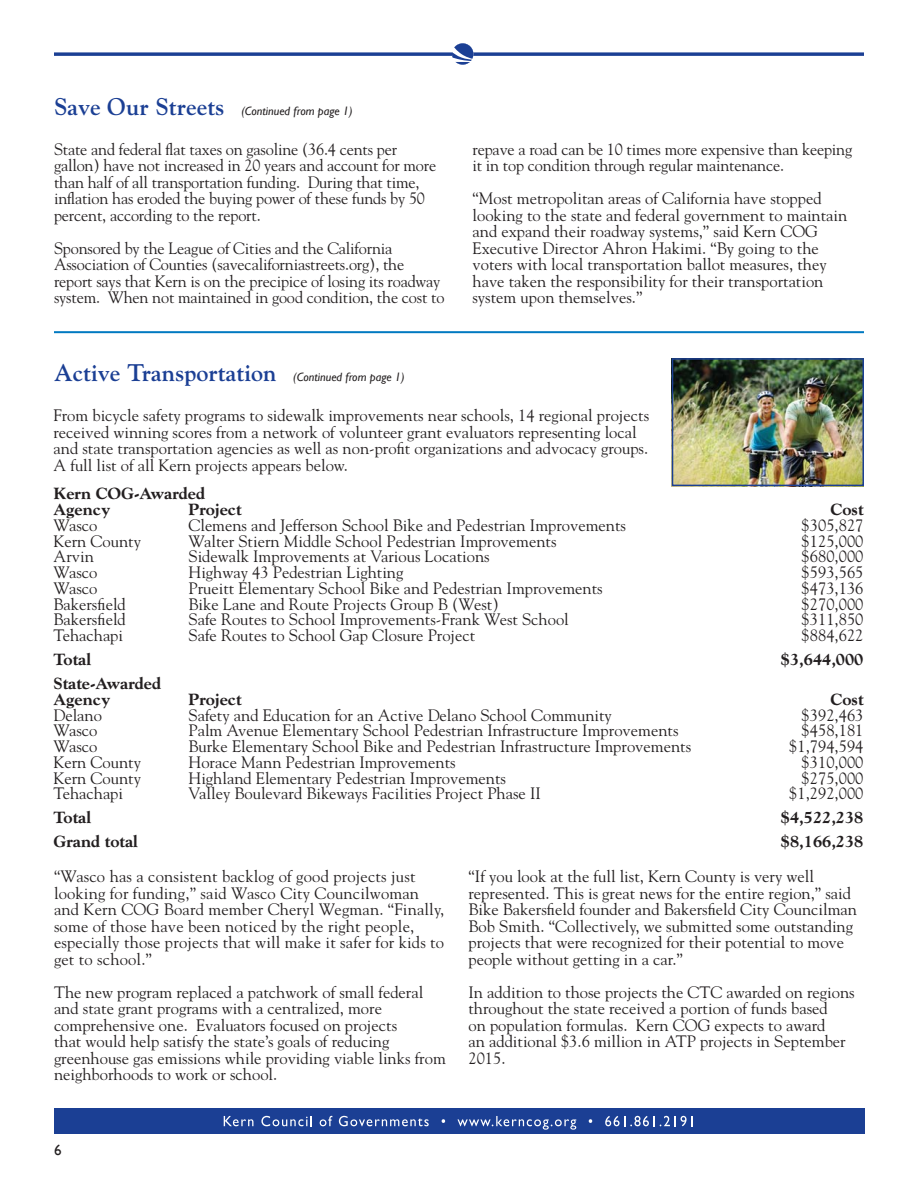
<style>
.page{position:relative;width:918px;height:1188px;background:#fff}
.page>*{position:absolute;margin:0;border:0;box-sizing:border-box;transform-origin:0 0}
.t1{font:700 24px "Goudy";color:#1b3f94}
.t2{font:16.5px/16.5px "Goudy";color:#231f20}
.t3{font:800 16.5px/15.8px "Goudy";color:#231f20}
.t4{font:15px "Gill Sans";color:#231f20}
.t5{font:italic 12px "Gill Sans";color:#231f20}
</style>
<div class="page">
<div style="left:54px;top:1109px;width:811px;height:25px;background:#1b3f94"></div>
<svg style="left:224px;top:1116px;width:29px;height:10px"></svg>
<svg style="left:261px;top:1116px;width:51px;height:10px"></svg>
<svg style="left:320px;top:1116px;width:12px;height:10px"></svg>
<svg style="left:339px;top:1116px;width:90px;height:10px"></svg>
<svg style="left:442px;top:1119px;width:3px;height:4px"></svg>
<svg style="left:457px;top:1116px;width:119px;height:14px"></svg>
<svg style="left:589px;top:1119px;width:3px;height:4px"></svg>
<svg style="left:605px;top:1116px;width:88px;height:10px"></svg>
<hr style="left:54px;top:53px;width:810px;height:3px;background:#1b3f94">
<svg style="left:452px;top:43px;width:21px;height:22px"></svg>
<hr style="left:54px;top:331px;width:810px;height:2px;background:#0079c1">
<img style="left:675px;top:361px;width:186px;height:122px">
<div style="left:672px;top:358px;width:192px;height:128px;border:2px solid #1b3f94"></div>
<h1 class="t1" style="left:54px;top:97px;width:172px">Save Our Streets</h1>
<p class="t5" style="left:241px;top:104px;width:113px">(Continued from page 1)</p>
<p class="t2" style="left:54px;top:142px;width:384px">State and federal flat taxes on gasoline (36.4 cents per gallon) have not increased in 20 years and account for more than half of all transportation funding. During that time, inflation has eroded the buying power of these funds by 50 percent, according to the report.</p>
<p class="t2" style="left:54px;top:241px;width:392px">Sponsored by the League of Cities and the California Association of Counties (savecaliforniastreets.org), the report says that Kern is on the precipice of losing its roadway system. When not maintained in good condition, the cost to</p>
<p class="t2" style="left:473px;top:142px;width:381px">repave a road can be 10 times more expensive than keeping it in top condition through regular maintenance.</p>
<p class="t2" style="left:472px;top:192px;width:376px">“Most metropolitan areas of California have stopped looking to the state and federal government to maintain and expand their roadway systems,” said Kern COG Executive Director Ahron Hakimi. “By going to the voters with local transportation ballot measures, they have taken the responsibility for their transportation system upon themselves.”</p>
<h1 class="t1" style="left:54px;top:363px;width:224px">Active Transportation</h1>
<p class="t5" style="left:293px;top:370px;width:113px">(Continued from page 1)</p>
<p class="t2" style="left:54px;top:409px;width:597px">From bicycle safety programs to sidewalk improvements near schools, 14 regional projects received winning scores from a network of volunteer grant evaluators representing local and state transportation agencies as well as non-profit organizations and advocacy groups.<br>A full list of all Kern projects appears below.</p>
<p class="t3" style="left:54px;top:487px;width:153px">Kern COG-Awarded<br>Agency</p>
<p class="t3" style="left:189px;top:503px;width:55px">Project</p>
<p class="t3" style="left:831px;top:503px;width:34px">Cost</p>
<p class="t2" style="left:54px;top:518px;width:45px">Wasco</p>
<p class="t2" style="left:189px;top:518px;width:439px">Clemens and Jefferson School Bike and Pedestrian Improvements</p>
<p class="t2" style="left:802px;top:518px;width:63px">$305,827</p>
<p class="t2" style="left:54px;top:534px;width:89px">Kern County</p>
<p class="t2" style="left:189px;top:534px;width:370px">Walter Stiern Middle School Pedestrian Improvements</p>
<p class="t2" style="left:802px;top:534px;width:63px">$125,000</p>
<p class="t2" style="left:54px;top:550px;width:42px">Arvin</p>
<p class="t2" style="left:189px;top:550px;width:303px">Sidewalk Improvements at Various Locations</p>
<p class="t2" style="left:802px;top:550px;width:63px">$680,000</p>
<p class="t2" style="left:54px;top:565px;width:45px">Wasco</p>
<p class="t2" style="left:189px;top:565px;width:216px">Highway 43 Pedestrian Lighting</p>
<p class="t2" style="left:802px;top:565px;width:63px">$593,565</p>
<p class="t2" style="left:54px;top:581px;width:45px">Wasco</p>
<p class="t2" style="left:189px;top:581px;width:416px">Prueitt Elementary School Bike and Pedestrian Improvements</p>
<p class="t2" style="left:802px;top:581px;width:63px">$473,136</p>
<p class="t2" style="left:54px;top:597px;width:74px">Bakersfield</p>
<p class="t2" style="left:189px;top:597px;width:312px">Bike Lane and Route Projects Group B (West)</p>
<p class="t2" style="left:802px;top:597px;width:63px">$270,000</p>
<p class="t2" style="left:54px;top:613px;width:74px">Bakersfield</p>
<p class="t2" style="left:189px;top:613px;width:382px">Safe Routes to School Improvements-Frank West School</p>
<p class="t2" style="left:802px;top:613px;width:63px">$311,850</p>
<p class="t2" style="left:54px;top:628px;width:71px">Tehachapi</p>
<p class="t2" style="left:189px;top:628px;width:288px">Safe Routes to School Gap Closure Project</p>
<p class="t2" style="left:802px;top:628px;width:63px">$884,622</p>
<p class="t3" style="left:54px;top:653px;width:39px">Total</p>
<p class="t3" style="left:781px;top:653px;width:84px">$3,644,000</p>
<p class="t3" style="left:54px;top:677px;width:109px">State-Awarded<br>Agency</p>
<p class="t3" style="left:189px;top:692px;width:55px">Project</p>
<p class="t3" style="left:831px;top:692px;width:34px">Cost</p>
<p class="t2" style="left:54px;top:708px;width:50px">Delano</p>
<p class="t2" style="left:189px;top:708px;width:425px">Safety and Education for an Active Delano School Community</p>
<p class="t2" style="left:802px;top:708px;width:63px">$392,463</p>
<p class="t2" style="left:54px;top:724px;width:45px">Wasco</p>
<p class="t2" style="left:189px;top:724px;width:492px">Palm Avenue Elementary School Pedestrian Infrastructure Improvements</p>
<p class="t2" style="left:802px;top:724px;width:63px">$458,181</p>
<p class="t2" style="left:54px;top:739px;width:45px">Wasco</p>
<p class="t2" style="left:189px;top:739px;width:504px">Burke Elementary School Bike and Pedestrian Infrastructure Improvements</p>
<p class="t2" style="left:789px;top:739px;width:76px">$1,794,594</p>
<p class="t2" style="left:54px;top:755px;width:89px">Kern County</p>
<p class="t2" style="left:189px;top:755px;width:269px">Horace Mann Pedestrian Improvements</p>
<p class="t2" style="left:802px;top:755px;width:63px">$310,000</p>
<p class="t2" style="left:54px;top:771px;width:89px">Kern County</p>
<p class="t2" style="left:189px;top:771px;width:319px">Highland Elementary Pedestrian Improvements</p>
<p class="t2" style="left:802px;top:771px;width:63px">$275,000</p>
<p class="t2" style="left:54px;top:787px;width:71px">Tehachapi</p>
<p class="t2" style="left:189px;top:787px;width:354px">Valley Boulevard Bikeways Facilities Project Phase II</p>
<p class="t2" style="left:789px;top:787px;width:76px">$1,292,000</p>
<p class="t3" style="left:54px;top:811px;width:39px">Total</p>
<p class="t3" style="left:781px;top:811px;width:84px">$4,522,238</p>
<p class="t3" style="left:54px;top:835px;width:86px">Grand total</p>
<p class="t3" style="left:781px;top:835px;width:84px">$8,166,238</p>
<p class="t2" style="left:54px;top:869px;width:392px">“Wasco has a consistent backlog of good projects just looking for funding,” said Wasco City Councilwoman and Kern COG Board member Cheryl Wegman. “Finally, some of those have been noticed by the right people, especially those projects that will make it safer for kids to get to school.”</p>
<p class="t2" style="left:54px;top:985px;width:393px">The new program replaced a patchwork of small federal and state grant programs with a centralized, more comprehensive one. Evaluators focused on projects<br>that would help satisfy the state’s goals of reducing greenhouse gas emissions while providing viable links from neighborhoods to work or school.</p>
<p class="t2" style="left:468px;top:869px;width:390px">“If you look at the full list, Kern County is very well represented. This is great news for the entire region,” said Bike Bakersfield founder and Bakersfield City Councilman Bob Smith. “Collectively, we submitted some outstanding projects that were recognized for their potential to move people without getting in a car.”</p>
<p class="t2" style="left:468px;top:985px;width:388px">In addition to those projects the CTC awarded on regions throughout the state received a portion of funds based<br>on population formulas. Kern COG expects to award<br>an additional $3.6 million in ATP projects in September 2015.</p>
<p class="t4" style="left:54px;top:1142px;width:9px">6</p>
</div>
